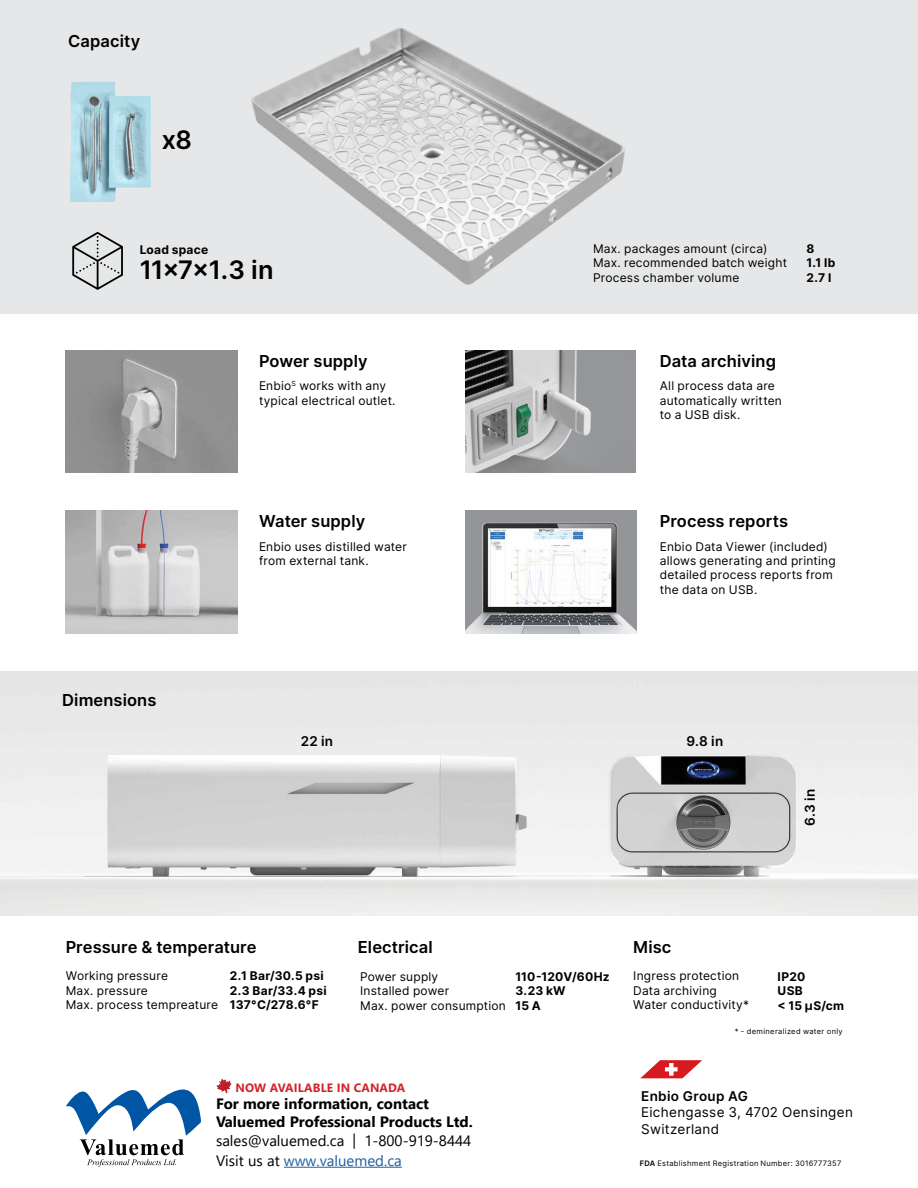
<style>
.page{position:relative;width:918px;height:1188px;background:#fff}
.page>*{position:absolute;margin:0;border:0;box-sizing:border-box;transform-origin:0 0}
.t1{font:600 33px "Inter";color:#000}
.t2{font:600 25.5px "Inter";letter-spacing:-.035em;color:#000}
.t3{font:600 16.5px "Inter";letter-spacing:.005em;color:#000}
.t4{font:700 15px/18px "Segoe UI";color:#000}
.t5{font:15px/19.5px "Segoe UI";color:#000}
.t6{font:13.5px/16.2px "Inter";letter-spacing:.025em;color:#000}
.t7{font:600 13.5px "Inter";letter-spacing:.02em;color:#000}
.t8{font:12px/14.4px "Inter";letter-spacing:.02em;color:#000}
.t9{font:700 12px/14.4px "Inter";letter-spacing:.02em;color:#000}
.t10{font:700 12px "Segoe UI";letter-spacing:.01em;color:#d2232a}
.t11{font:7.5px "Inter";letter-spacing:.04em;color:#000}
.s1{color:#215e9e}
.s2{font-weight:600}
</style>
<div class="page">
<div style="left:0;top:0;width:918px;height:314px;background:#e6e7e8"></div>
<img style="left:0;top:671px;width:918px;height:245px">
<img style="left:251px;top:28px;width:374px;height:257px">
<img style="left:71px;top:81px;width:79px;height:121px">
<svg style="left:72px;top:232px;width:51px;height:58px"></svg>
<img style="left:66px;top:351px;width:171px;height:122px">
<img style="left:466px;top:511px;width:171px;height:122px">
<img style="left:66px;top:511px;width:171px;height:122px">
<img style="left:466px;top:351px;width:170px;height:122px">
<svg style="left:640px;top:1060px;width:62px;height:18px"></svg>
<svg style="left:66px;top:1089px;width:135px;height:78px"></svg>
<hr style="left:284px;top:1167px;width:118px;height:1px;background:#215e9e">
<svg style="left:217px;top:1079px;width:14px;height:14px"></svg>
<h3 class="t3" style="left:68px;top:29px;width:73px">Capacity</h3>
<h2 class="t2" style="left:162px;top:121px;width:32px">x8</h2>
<p class="t9" style="left:140px;top:242px;width:70px">Load space</p>
<h2 class="t2" style="left:140px;top:251px;width:135px">11x7x1.3 in</h2>
<h3 class="t3" style="left:259px;top:348px;width:110px">Power supply</h3>
<p class="t8" style="left:259px;top:379px;width:138px">Enbio<sup>S</sup> works with any typical electrical outlet.</p>
<h3 class="t3" style="left:259px;top:509px;width:108px">Water supply</h3>
<h3 class="t3" style="left:62px;top:688px;width:96px">Dimensions</h3>
<p class="t8" style="left:259px;top:539px;width:149px">Enbio uses distilled water from external tank.</p>
<p class="t9" style="left:714px;top:240px;width:70px">Load space</p>
<h2 class="t2" style="left:714px;top:250px;width:135px">11x7x1.3 in</h2>
<p class="t8" style="left:593px;top:241px;width:195px">Max. packages amount (circa)<br>Max. recommended batch weight<br>Process chamber volume</p>
<p class="t9" style="left:806px;top:241px;width:31px">8<br>1.1 lb<br>2.7 l</p>
<h3 class="t3" style="left:660px;top:348px;width:118px">Data archiving</h3>
<p class="t8" style="left:660px;top:379px;width:124px">All process data are automatically written to a USB disk.</p>
<h3 class="t3" style="left:660px;top:509px;width:130px">Process reports</h3>
<p class="t8" style="left:660px;top:539px;width:177px">Enbio Data Viewer (included) allows generating and printing detailed process reports from the data on USB.</p>
<p class="t7" style="left:301px;top:731px;width:34px">22 in</p>
<p class="t7" style="left:686px;top:731px;width:38px">9.8 in</p>
<p class="t7" style="left:800px;top:826px;width:39px;rotate:-90deg">6.3 in</p>
<h3 class="t3" style="left:66px;top:934px;width:192px">Pressure &amp; temperature</h3>
<h3 class="t3" style="left:358px;top:934px;width:76px">Electrical</h3>
<h3 class="t3" style="left:633px;top:934px;width:40px">Misc</h3>
<p class="t8" style="left:66px;top:968px;width:154px">Working pressure<br>Max. pressure<br>Max. process tempreature</p>
<p class="t9" style="left:515px;top:969px;width:96px">110-120V/60Hz<br>3.23 kW<br>15 A</p>
<p class="t8" style="left:640px;top:967px;width:154px">Working pressure<br>Max. pressure<br>Max. process tempreature</p>
<p class="t9" style="left:230px;top:968px;width:98px">2.1 Bar/30.5 psi<br>2.3 Bar/33.4 psi<br>137°C/278.6°F</p>
<p class="t8" style="left:633px;top:968px;width:117px">Ingress protection<br>Data archiving<br>Water conductivity*</p>
<p class="t9" style="left:778px;top:969px;width:68px">IP20<br>USB<br>&lt; 15 μS/cm</p>
<p class="t8" style="left:360px;top:969px;width:147px">Power supply<br>Installed power<br>Max. power consumption</p>
<p class="t10" style="left:236px;top:1076px;width:171px">NOW AVAILABLE IN CANADA</p>
<p class="t4" style="left:216px;top:1093px;width:258px">For more information, contact<br>Valuemed Professional Products Ltd.</p>
<p class="t5" style="left:216px;top:1130px;width:257px">sales@valuemed.ca | 1-800-919-8444<br>Visit us at <span class="s1">www.valuemed.ca</span></p>
<p class="t6" style="left:343px;top:1122px;width:118px">Buford, GA 30519</p>
<p class="t11" style="left:735px;top:1026px;width:109px">* - demineralized water only</p>
<p class="t7" style="left:641px;top:1086px;width:108px">Enbio Group AG</p>
<p class="t6" style="left:641px;top:1104px;width:213px">Eichengasse 3, 4702 Oensingen<br>Switzerland</p>
<p class="t11" style="left:640px;top:1158px;width:203px"><span class="s2">FDA</span> Establishment Registration Number: 3016777357</p>
<h1 class="t1" style="left:712px;top:1097px;width:137px">enbio.us</h1>
</div>
